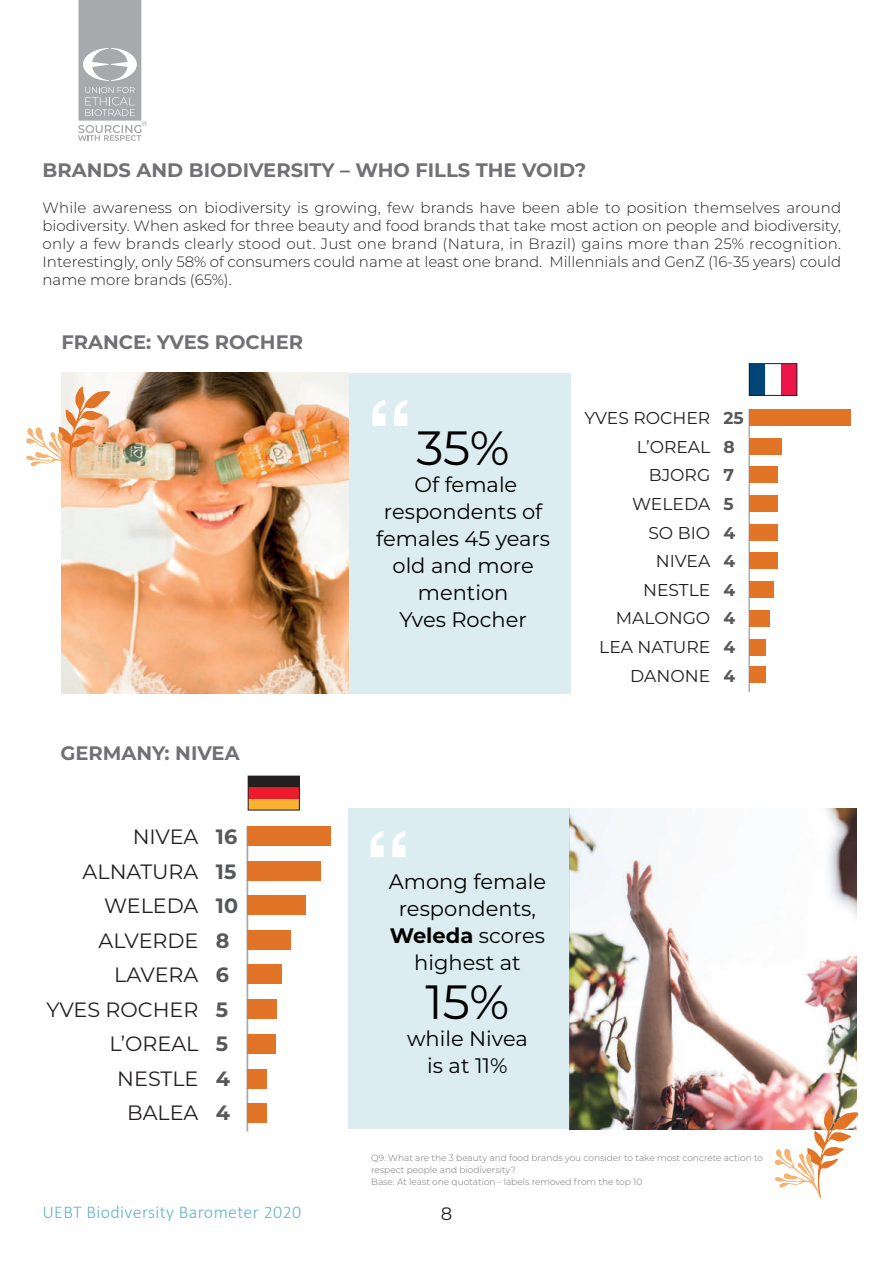
<style>
.page{position:relative;width:893px;height:1263px;background:#fff}
.page>*{position:absolute;margin:0;border:0;box-sizing:border-box;transform-origin:0 0}
.t1{font:48px "Montserrat";color:#000}
.t2{font:21px/27px "Montserrat";color:#000;text-align:center}
.t3{font:20.7px/34.5px "Montserrat";color:#231f20;text-align:right}
.t4{font:700 20.7px/34.5px "Montserrat";color:#57585a}
.t5{font:700 19.5px "Montserrat";color:#717074}
.t6{font:300 18px "Calibri";letter-spacing:.02em;color:#64b3c5}
.t7{font:18px "Montserrat";color:#231f20}
.t8{font:17.1px/28.7px "Montserrat";color:#231f20;text-align:right}
.t9{font:700 17.1px/28.7px "Montserrat";color:#57585a}
.t10{font:300 15px/18px "Montserrat";color:#231f20;text-align:justify}
.t11{font:300 9px/12px "Montserrat";color:#717074}
.s1{font-weight:700}
</style>
<div class="page">
<svg style="left:78px;top:0;width:69px;height:141px"></svg>
<div style="left:349px;top:373px;width:221px;height:320px;background:#dbedf1"></div>
<img style="left:61px;top:372px;width:288px;height:321px">
<svg style="left:26px;top:387px;width:84px;height:91px"></svg>
<svg style="left:372px;top:400px;width:35px;height:26px"></svg>
<svg style="left:250px;top:778px;width:48px;height:30px"></svg>
<div style="left:248px;top:776px;width:52px;height:34px;border:1px solid #231f20"></div>
<hr style="left:748px;top:409px;width:2px;height:283px;background:#a8a9ad">
<div style="left:749px;top:409px;width:101px;height:17px;background:#e17426"></div>
<div style="left:749px;top:439px;width:33px;height:16px;background:#e17426"></div>
<div style="left:749px;top:496px;width:29px;height:16px;background:#e17426"></div>
<div style="left:749px;top:466px;width:29px;height:17px;background:#e17426"></div>
<div style="left:749px;top:524px;width:29px;height:16px;background:#e17426"></div>
<div style="left:749px;top:552px;width:29px;height:17px;background:#e17426"></div>
<div style="left:749px;top:581px;width:24px;height:16px;background:#e17426"></div>
<div style="left:749px;top:610px;width:20px;height:17px;background:#e17426"></div>
<div style="left:749px;top:667px;width:16px;height:16px;background:#e17426"></div>
<div style="left:749px;top:639px;width:16px;height:16px;background:#e17426"></div>
<svg style="left:751px;top:365px;width:44px;height:29px"></svg>
<div style="left:749px;top:363px;width:48px;height:33px;border:1px solid #231f20"></div>
<img style="left:570px;top:808px;width:287px;height:321px">
<hr style="left:247px;top:826px;width:1px;height:305px;background:#a8a9ad">
<div style="left:247px;top:826px;width:84px;height:20px;background:#e17426"></div>
<div style="left:247px;top:861px;width:74px;height:20px;background:#e17426"></div>
<div style="left:247px;top:930px;width:44px;height:20px;background:#e17426"></div>
<div style="left:247px;top:895px;width:59px;height:19px;background:#e17426"></div>
<div style="left:247px;top:964px;width:35px;height:20px;background:#e17426"></div>
<div style="left:247px;top:999px;width:30px;height:19px;background:#e17426"></div>
<div style="left:247px;top:1034px;width:29px;height:19px;background:#e17426"></div>
<div style="left:247px;top:1069px;width:20px;height:20px;background:#e17426"></div>
<div style="left:247px;top:1103px;width:20px;height:20px;background:#e17426"></div>
<div style="left:348px;top:808px;width:222px;height:321px;background:#dbedf1"></div>
<svg style="left:370px;top:831px;width:36px;height:26px"></svg>
<svg style="left:774px;top:1108px;width:84px;height:91px"></svg>
<h3 class="t5" style="left:43px;top:156px;width:545px">BRANDS AND BIODIVERSITY – WHO FILLS THE VOID?</h3>
<p class="t10" style="left:43px;top:198px;width:800px">While awareness on biodiversity is growing, few brands have been able to position themselves around biodiversity. When asked for three beauty and food brands that take most action on people and biodiversity, only a few brands clearly stood out. Just one brand (Natura, in Brazil) gains more than 25% recognition.<br>Interestingly, only 58% of consumers could name at least one brand. Millennials and GenZ (16-35 years) could name more brands (65%).</p>
<h3 class="t5" style="left:61px;top:328px;width:243px">FRANCE: YVES ROCHER</h3>
<h3 class="t5" style="left:60px;top:739px;width:181px">GERMANY: NIVEA</h3>
<h3 class="t3" style="left:47px;top:819px;width:153px">NIVEA<br>ALNATURA<br>WELEDA<br>ALVERDE<br>LAVERA<br>YVES ROCHER<br>L’OREAL<br>NESTLE<br>BALEA</h3>
<h3 class="t4" style="left:216px;top:818px;width:24px">16<br>15<br>10<br>8<br>6<br>5<br>5<br>4<br>4</h3>
<h1 class="t1" style="left:417px;top:415px;width:95px">35%</h1>
<h2 class="t2" style="left:376px;top:470px;width:176px">Of female respondents of females 45 years old and more mention<br>Yves Rocher</h2>
<p class="t8" style="left:585px;top:403px;width:127px">YVES ROCHER<br>L’OREAL<br>BJORG<br>WELEDA<br>SO BIO<br>NIVEA<br>NESTLE<br>MALONGO<br>LEA NATURE<br>DANONE</p>
<p class="t9" style="left:723px;top:403px;width:22px">25<br>8<br>7<br>5<br>4<br>4<br>4<br>4<br>4<br>4</p>
<h2 class="t2" style="left:389px;top:867px;width:159px">Among female respondents,<br><span class="s1">Weleda</span> scores highest at</h2>
<h1 class="t1" style="left:425px;top:969px;width:85px">15%</h1>
<h2 class="t2" style="left:407px;top:1025px;width:122px">while Nivea is at 11%</h2>
<p class="t11" style="left:371px;top:1151px;width:393px">Q9. What are the 3 beauty and food brands you consider to take most concrete action to respect people and biodiversity?<br>Base: At least one quotation - labels removed from the top 10</p>
<p class="t6" style="left:43px;top:1200px;width:260px">UEBT Biodiversity Barometer 2020</p>
<p class="t7" style="left:441px;top:1201px;width:13px">8</p>
</div>
